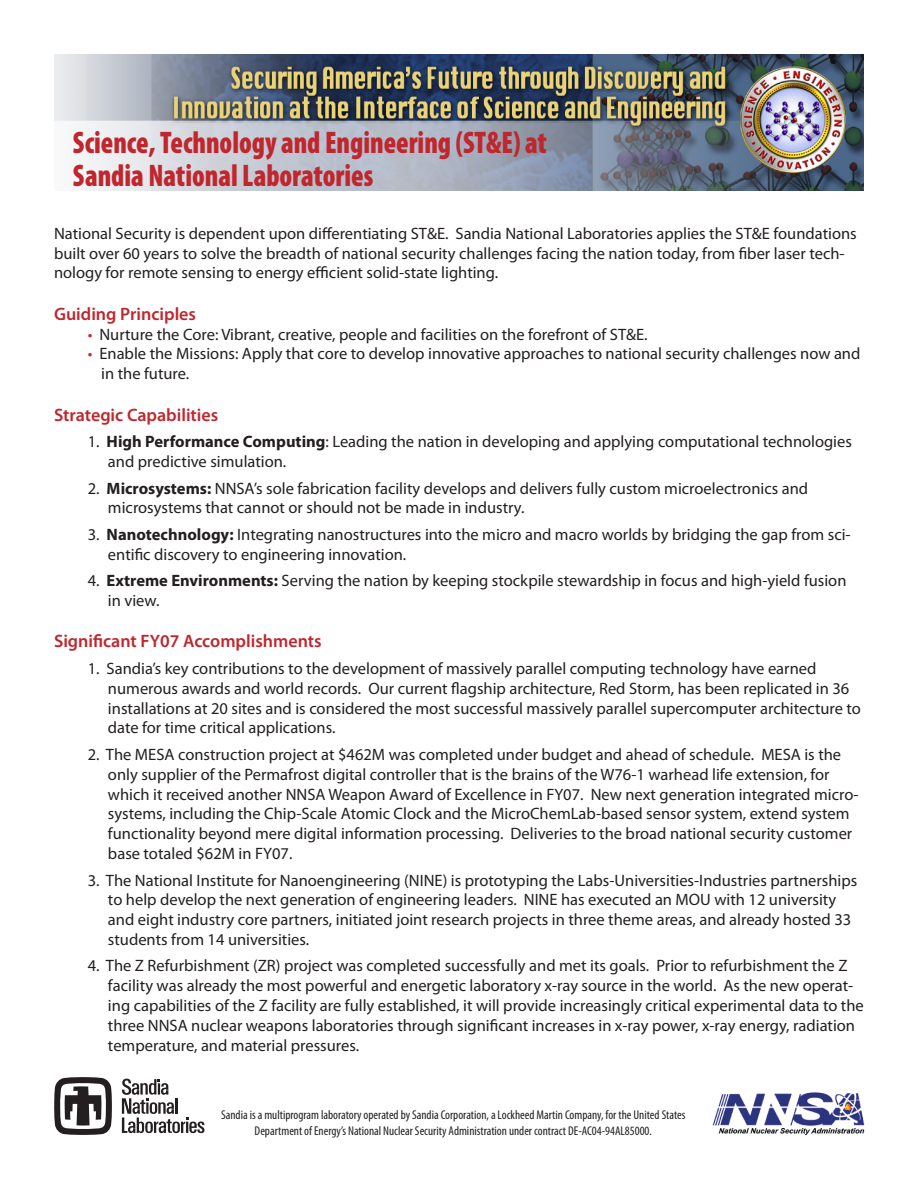
<style>
.page{position:relative;width:918px;height:1188px;background:#fff}
.page>*{position:absolute;margin:0;border:0;box-sizing:border-box;transform-origin:0 0}
.t1{font:900 condensed 31.35px/32.7px "Myriad Pro";color:#c0262d;scale:.9 1}
.t2{font:600 18px "Myriad Pro";color:#c0262d}
.t3{font:16.5px/19.8px "Myriad Pro";color:#231f20}
.t4{font:condensed 12.75px/15.3px "Myriad Pro";color:#231f20;text-align:center}
.s1{color:#d1232a}
.s2{font-weight:700}
</style>
<div class="page">
<svg style="left:54px;top:1077px;width:58px;height:58px"></svg>
<svg style="left:122px;top:1079px;width:82px;height:54px"></svg>
<img style="left:712px;top:1092px;width:153px;height:44px">
<img style="left:54px;top:54px;width:810px;height:136px">
<h1 class="t1" style="left:73px;top:125px;width:528px">Science, Technology and Engineering (ST&amp;E) at<br>Sandia National Laboratories</h1>
<p class="t3" style="left:54px;top:223px;width:804px">National Security is dependent upon differentiating ST&amp;E. Sandia National Laboratories applies the ST&amp;E foundations built over 60 years to solve the breadth of national security challenges facing the nation today, from fiber laser tech&shy;nology for remote sensing to energy efficient solid-state lighting.</p>
<p class="t2" style="left:54px;top:302px;width:144px">Guiding Principles</p>
<p class="t3" style="left:88px;top:324px;width:561px"><span class="s1">•</span> Nurture the Core: Vibrant, creative, people and facilities on the forefront of ST&amp;E.</p>
<p class="t3" style="left:101px;top:344px;width:761px;text-indent:-13px"><span class="s1">•</span> Enable the Missions: Apply that core to develop innovative approaches to national security challenges now and in the future.</p>
<p class="t2" style="left:54px;top:403px;width:166px">Strategic Capabilities</p>
<p class="t3" style="left:108px;top:432px;width:745px;text-indent:-20px">1. <span class="s2">High Performance Computing</span>: Leading the nation in developing and applying computational technologies and predictive simulation.</p>
<p class="t3" style="left:108px;top:478px;width:702px;text-indent:-20px">2. <span class="s2">Microsystems:</span> NNSA’s sole fabrication facility develops and delivers fully custom microelectronics and microsystems that cannot or should not be made in industry.</p>
<p class="t3" style="left:108px;top:524px;width:744px;text-indent:-20px">3. <span class="s2">Nanotechnology:</span> Integrating nanostructures into the micro and macro worlds by bridging the gap from sci&shy;entific discovery to engineering innovation.</p>
<p class="t3" style="left:108px;top:571px;width:740px;text-indent:-20px">4. <span class="s2">Extreme Environments:</span> Serving the nation by keeping stockpile stewardship in focus and high-yield fusion in view.</p>
<p class="t2" style="left:54px;top:630px;width:269px">Significant FY07 Accomplishments</p>
<p class="t3" style="left:108px;top:658px;width:754px;text-indent:-20px">1. Sandia’s key contributions to the development of massively parallel computing technology have earned numerous awards and world records. Our current flagship architecture, Red Storm, has been replicated in 36 installations at 20 sites and is considered the most successful massively parallel supercomputer architecture to date for time critical applications.</p>
<p class="t3" style="left:108px;top:744px;width:752px;text-indent:-20px">2. The MESA construction project at $462M was completed under budget and ahead of schedule. MESA is the only supplier of the Permafrost digital controller that is the brains of the W76-1 warhead life extension, for which it received another NNSA Weapon Award of Excellence in FY07. New next generation integrated micro&shy;systems, including the Chip-Scale Atomic Clock and the MicroChemLab-based sensor system, extend system functionality beyond mere digital information processing. Deliveries to the broad national security customer base totaled $62M in FY07.</p>
<p class="t3" style="left:108px;top:870px;width:751px;text-indent:-20px">3. The National Institute for Nanoengineering (NINE) is prototyping the Labs-Universities-Industries partnerships to help develop the next generation of engineering leaders. NINE has executed an MOU with 12 university and eight industry core partners, initiated joint research projects in three theme areas, and already hosted 33 students from 14 universities.</p>
<p class="t3" style="left:108px;top:956px;width:757px;text-indent:-20px">4. The Z Refurbishment (ZR) project was completed successfully and met its goals. Prior to refurbishment the Z facility was already the most powerful and energetic laboratory x-ray source in the world. As the new operat&shy;ing capabilities of the Z facility are fully established, it will provide increasingly critical experimental data to the three NNSA nuclear weapons laboratories through significant increases in x-ray power, x-ray energy, radiation temperature, and material pressures.</p>
<p class="t4" style="left:221px;top:1107px;width:466px">Sandia is a multiprogram laboratory operated by Sandia Corporation, a Lockheed Martin Company, for the United States<br>Department of Energy’s National Nuclear Security Administration under contract DE-AC04-94AL85000.</p>
</div>
